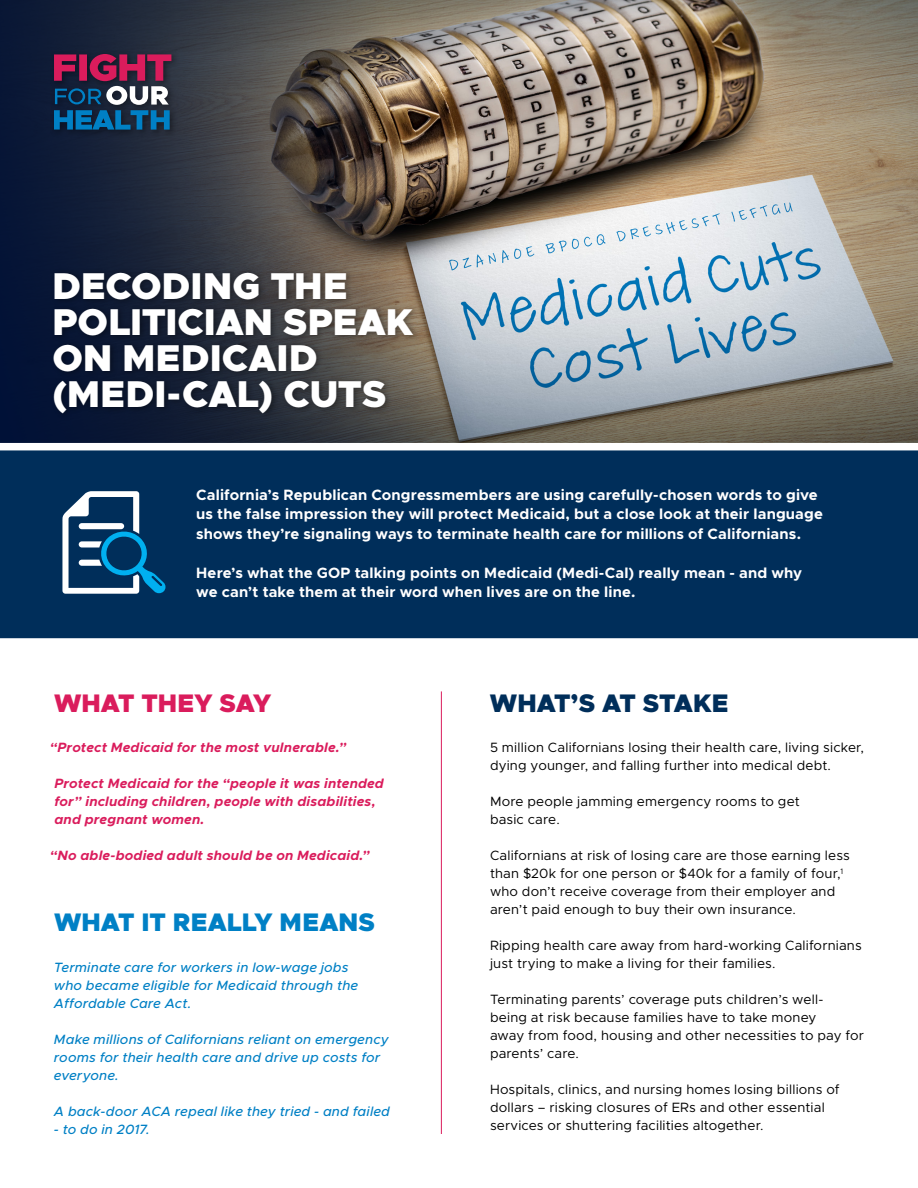
<style>
.page{position:relative;width:918px;height:1188px;background:#fff}
.page>*{position:absolute;margin:0;border:0;box-sizing:border-box;transform-origin:0 0}
.t1{font:900 37.5px/36px "Metropolis";color:#fff}
.t2{font:900 25.5px "Metropolis";color:#0080c5}
.t3{font:900 25.5px "Metropolis";color:#002e5a}
.t4{font:900 25.5px "Metropolis";letter-spacing:-.005em;color:#da1c5c}
.t5{font:700 15px/19.5px "Metropolis";letter-spacing:.01em;color:#fff}
.t6{font:13.5px/18px "Metropolis";letter-spacing:.015em;color:#000}
.t7{font:italic 500 13.5px/18px "Metropolis";letter-spacing:.01em;color:#0080c5}
.t8{font:italic 700 13.5px/18px "Metropolis";letter-spacing:.015em;color:#da1c5c}
</style>
<div class="page">
<img style="left:734px;top:0;width:184px;height:439px">
<img style="left:0;top:0;width:734px;height:439px">
<div style="left:50px;top:50px;width:130px;height:88px;background:#000;opacity:.4"></div>
<svg style="left:54px;top:54px;width:117px;height:76px;background:#4e4266"></svg>
<div style="left:0;top:439px;width:918px;height:200px;background:#002e5a"></div>
<hr style="left:441px;top:691px;width:1px;height:443px;background:#da1c5c">
<div style="left:50px;top:268px;width:371px;height:152px;background:#000;opacity:.4"></div>
<svg style="left:62px;top:491px;width:104px;height:103px"></svg>
<h1 class="t1" style="left:52px;top:268px;width:362px">DECODING THE<br>POLITICIAN SPEAK<br>ON MEDICAID (MEDI-CAL) CUTS</h1>
<p class="t5" style="left:196px;top:485px;width:628px">California’s Republican Congressmembers are using carefully-chosen words to give us the false impression they will protect Medicaid, but a close look at their language shows they’re signaling ways to terminate health care for millions of Californians.</p>
<p class="t5" style="left:196px;top:563px;width:607px">Here’s what the GOP talking points on Medicaid (Medi-Cal) really mean - and why we can’t take them at their word when lives are on the line.</p>
<h2 class="t4" style="left:54px;top:687px;width:219px">WHAT THEY SAY</h2>
<h2 class="t3" style="left:490px;top:687px;width:240px">WHAT’S AT STAKE</h2>
<p class="t8" style="left:50px;top:739px;width:298px">“Protect Medicaid for the most vulnerable.”</p>
<p class="t8" style="left:54px;top:775px;width:331px">Protect Medicaid for the “people it was intended for” including children, people with disabilities, and pregnant women.</p>
<p class="t8" style="left:50px;top:847px;width:322px">“No able-bodied adult should be on Medicaid.”</p>
<h2 class="t2" style="left:54px;top:906px;width:323px">WHAT IT REALLY MEANS</h2>
<p class="t7" style="left:54px;top:958px;width:306px">Terminate care for workers in low-wage jobs who became eligible for Medicaid through the<br>Affordable Care Act.</p>
<p class="t7" style="left:54px;top:1030px;width:336px">Make millions of Californians reliant on emergency rooms for their health care and drive up costs for everyone.</p>
<p class="t7" style="left:54px;top:1102px;width:338px">A back-door ACA repeal like they tried - and failed</p>
<p class="t7" style="left:54px;top:1120px;width:97px">- to do in 2017.</p>
<p class="t6" style="left:490px;top:739px;width:376px">5 million Californians losing their health care, living sicker, dying younger, and falling further into medical debt.</p>
<p class="t6" style="left:490px;top:793px;width:311px">More people jamming emergency rooms to get basic care.</p>
<p class="t6" style="left:490px;top:847px;width:361px">Californians at risk of losing care are those earning less than $20k for one person or $40k for a family of four,<sup>1 </sup>who don’t receive coverage from their employer and aren’t paid enough to buy their own insurance.</p>
<p class="t6" style="left:490px;top:937px;width:373px">Ripping health care away from hard-working Californians just trying to make a living for their families.</p>
<p class="t6" style="left:490px;top:991px;width:376px">Terminating parents’ coverage puts children’s well-<br>being at risk because families have to take money<br>away from food, housing and other necessities to pay for parents’ care.</p>
<p class="t6" style="left:490px;top:1081px;width:351px">Hospitals, clinics, and nursing homes losing billions of dollars – risking closures of ERs and other essential services or shuttering facilities altogether.</p>
</div>
